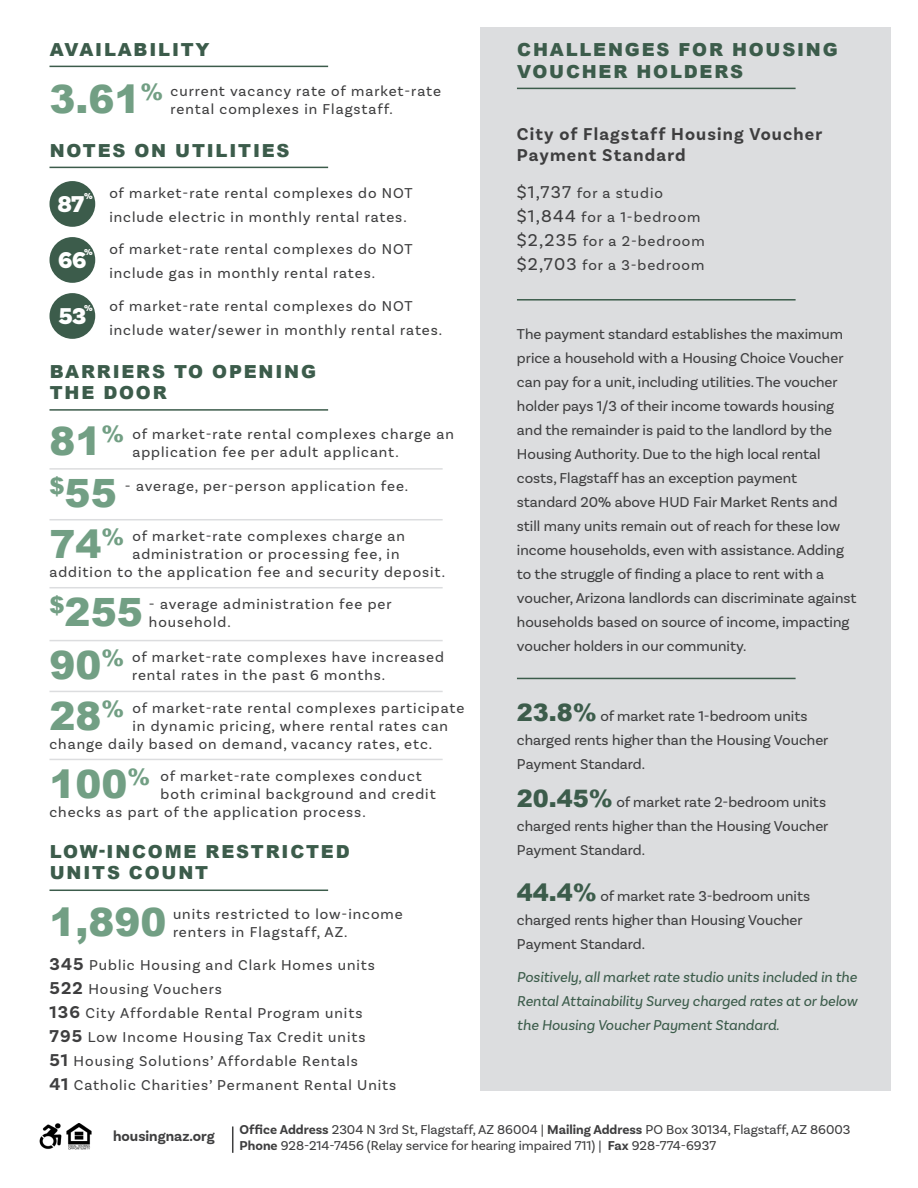
<style>
.page{position:relative;width:918px;height:1188px;background:#fff}
.page>*{position:absolute;margin:0;border:0;box-sizing:border-box;transform-origin:0 0}
.t1{font:900 39px "Arial";color:#729f84}
.t2{font:900 24px "Basic Sans";color:#fff}
.t3{font:900 22.8px "Arial";color:#729f84}
.t4{font:900 18px/21.6px "Arial";letter-spacing:.1em;color:#3c5c4b}
.t5{font:700 18px/21px "Basic Sans";letter-spacing:.065em;color:#3e3e3f}
.t6{font:15px/24px "Basic Sans";letter-spacing:.05em;color:#3e3e3f}
.t7{font:15px/24px "Basic Sans";color:#3e3e3f}
.t8{font:italic 15px/24px "Basic Sans";color:#3c5c4b;text-align:justify}
.t9{font:700 15px "Basic Sans";color:#3e3e3f}
.t10{font:13.5px "Basic Sans";color:#3e3e3f}
.t11{font:900 9px "Basic Sans";color:#fff}
.s1{font-weight:700;font-size:18px}
.s2{font-size:18px}
.s3{font-family:"Arial";font-weight:900;font-size:24px;color:#3c5c4b}
.s4{font-weight:700}
</style>
<div class="page">
<hr style="left:50px;top:468px;width:393px;height:2px;background:#dcdddf">
<hr style="left:50px;top:640px;width:393px;height:1px;background:#dcdddf">
<hr style="left:50px;top:691px;width:393px;height:1px;background:#dcdddf">
<hr style="left:50px;top:587px;width:393px;height:1px;background:#dcdddf">
<hr style="left:50px;top:519px;width:393px;height:1px;background:#dcdddf">
<div style="left:481px;top:27px;width:410px;height:1064px;background:#dcdddf"></div>
<hr style="left:517px;top:299px;width:279px;height:2px;background:#3c5c4b">
<hr style="left:517px;top:678px;width:279px;height:1px;background:#3c5c4b">
<img style="left:39px;top:1123px;width:53px;height:26px">
<svg style="left:232px;top:1126px;width:1px;height:27px"></svg>
<hr style="left:50px;top:409px;width:278px;height:2px;background:#3c5c4b">
<hr style="left:517px;top:88px;width:279px;height:1px;background:#3c5c4b">
<hr style="left:50px;top:167px;width:278px;height:1px;background:#3c5c4b">
<hr style="left:50px;top:890px;width:278px;height:1px;background:#3c5c4b">
<div style="left:50px;top:237px;width:45px;height:46px;background:#3c5c4b;border-radius:50%"></div>
<div style="left:50px;top:293px;width:45px;height:46px;background:#3c5c4b;border-radius:50%"></div>
<div style="left:50px;top:181px;width:45px;height:46px;background:#3c5c4b;border-radius:50%"></div>
<hr style="left:50px;top:759px;width:393px;height:1px;background:#dcdddf">
<hr style="left:50px;top:66px;width:278px;height:1px;background:#3c5c4b">
<p class="t4" style="left:50px;top:38px;width:161px">AVAILABILITY</p>
<p class="t6" style="left:171px;top:79px;width:272px">current vacancy rate of market-rate</p>
<p class="t3" style="left:141px;top:75px;width:24px">%</p>
<p class="t1" style="left:50px;top:70px;width:93px">3.61</p>
<p class="t6" style="left:171px;top:97px;width:224px">rental complexes in Flagstaff.</p>
<p class="t4" style="left:50px;top:139px;width:241px">NOTES ON UTILITIES</p>
<p class="t11" style="left:84px;top:191px;width:10px">%</p>
<p class="t6" style="left:109px;top:180px;width:305px">of market-rate rental complexes do NOT include electric in monthly rental rates.</p>
<p class="t2" style="left:57px;top:190px;width:28px">87</p>
<p class="t11" style="left:84px;top:247px;width:10px">%</p>
<p class="t6" style="left:109px;top:236px;width:305px">of market-rate rental complexes do NOT include gas in monthly rental rates.</p>
<p class="t2" style="left:59px;top:302px;width:29px">53</p>
<p class="t2" style="left:58px;top:246px;width:30px">66</p>
<p class="t11" style="left:84px;top:303px;width:10px">%</p>
<p class="t6" style="left:109px;top:294px;width:334px">of market-rate rental complexes do NOT include water/sewer in monthly rental rates.</p>
<p class="t4" style="left:50px;top:360px;width:268px">BARRIERS TO OPENING<br>THE DOOR</p>
<p class="t6" style="left:132px;top:422px;width:323px">of market-rate rental complexes charge an</p>
<p class="t3" style="left:102px;top:418px;width:24px">%</p>
<p class="t1" style="left:50px;top:413px;width:54px">81</p>
<p class="t6" style="left:132px;top:440px;width:268px">application fee per adult applicant.</p>
<p class="t3" style="left:50px;top:469px;width:17px">$</p>
<p class="t6" style="left:125px;top:473px;width:285px">- average, per-person application fee.</p>
<p class="t1" style="left:65px;top:465px;width:54px">55</p>
<p class="t1" style="left:50px;top:516px;width:76px">74<sup>%</sup></p>
<p class="t6" style="left:132px;top:524px;width:274px">of market-rate complexes charge an</p>
<p class="t6" style="left:132px;top:542px;width:268px">administration or processing fee, in</p>
<p class="t6" style="left:50px;top:560px;width:397px">addition to the application fee and security deposit.</p>
<p class="t1" style="left:50px;top:584px;width:95px"><sup>$</sup>255</p>
<p class="t6" style="left:149px;top:595px;width:244px;line-height:18px">- average administration fee per household.</p>
<p class="t3" style="left:102px;top:641px;width:24px">%</p>
<p class="t1" style="left:50px;top:637px;width:54px">90</p>
<p class="t6" style="left:132px;top:645px;width:314px">of market-rate complexes have increased</p>
<p class="t6" style="left:132px;top:663px;width:255px">rental rates in the past 6 months.</p>
<p class="t1" style="left:50px;top:688px;width:76px">28<sup>%</sup></p>
<p class="t6" style="left:132px;top:696px;width:333px">of market-rate rental complexes participate</p>
<p class="t6" style="left:132px;top:714px;width:317px">in dynamic pricing, where rental rates can</p>
<p class="t6" style="left:50px;top:732px;width:384px">change daily based on demand, vacancy rates, etc.</p>
<p class="t1" style="left:50px;top:756px;width:102px">100<sup>%</sup></p>
<p class="t6" style="left:161px;top:764px;width:263px">of market-rate complexes conduct</p>
<p class="t6" style="left:161px;top:782px;width:277px">both criminal background and credit</p>
<p class="t6" style="left:50px;top:800px;width:318px">checks as part of the application process.</p>
<p class="t4" style="left:50px;top:840px;width:301px">LOW-INCOME RESTRICTED<br>UNITS COUNT</p>
<p class="t6" style="left:173px;top:902px;width:231px">units restricted to low-income</p>
<p class="t1" style="left:50px;top:893px;width:119px">1,890</p>
<p class="t6" style="left:173px;top:920px;width:176px">renters in Flagstaff, AZ.</p>
<p class="t6" style="left:50px;top:953px;width:327px"><span class="s1">345</span> Public Housing and Clark Homes units</p>
<p class="t6" style="left:50px;top:977px;width:174px"><span class="s1">522</span> Housing Vouchers</p>
<p class="t6" style="left:50px;top:1001px;width:314px"><span class="s1">136</span> City Affordable Rental Program units</p>
<p class="t6" style="left:50px;top:1025px;width:318px"><span class="s1">795</span> Low Income Housing Tax Credit units</p>
<p class="t6" style="left:50px;top:1049px;width:310px"><span class="s1">51</span> Housing Solutions’ Affordable Rentals</p>
<p class="t6" style="left:50px;top:1073px;width:348px"><span class="s1">41</span> Catholic Charities’ Permanent Rental Units</p>
<p class="t4" style="left:517px;top:38px;width:322px">CHALLENGES FOR HOUSING<br>VOUCHER HOLDERS</p>
<p class="t5" style="left:517px;top:123px;width:307px">City of Flagstaff Housing Voucher<br>Payment Standard</p>
<p class="t6" style="left:517px;top:180px;width:148px"><span class="s2">$1,737</span> for a studio</p>
<p class="t6" style="left:517px;top:204px;width:185px"><span class="s2">$1,844</span> for a 1-bedroom</p>
<p class="t6" style="left:517px;top:228px;width:189px"><span class="s2">$2,235</span> for a 2-bedroom</p>
<p class="t6" style="left:517px;top:252px;width:189px"><span class="s2">$2,703</span> for a 3-bedroom</p>
<p class="t7" style="left:517px;top:322px;width:341px">The payment standard establishes the maximum price a household with a Housing Choice Voucher can pay for a unit, including utilities. The voucher holder pays 1/3 of their income towards housing and the remainder is paid to the landlord by the Housing Authority. Due to the high local rental costs, Flagstaff has an exception payment standard 20% above HUD Fair Market Rents and still many units remain out of reach for these low income households, even with assistance. Adding to the struggle of finding a place to rent with a voucher, Arizona landlords can discriminate against households based on source of income, impacting voucher holders in our community.</p>
<p class="t7" style="left:517px;top:704px;width:313px"><span class="s3">23.8%</span> of market rate 1-bedroom units charged rents higher than the Housing Voucher<br>Payment Standard.</p>
<p class="t7" style="left:517px;top:790px;width:313px"><span class="s3">20.45%</span> of market rate 2-bedroom units charged rents higher than the Housing Voucher<br>Payment Standard.</p>
<p class="t7" style="left:517px;top:884px;width:295px"><span class="s3">44.4%</span> of market rate 3-bedroom units charged rents higher than Housing Voucher<br>Payment Standard.</p>
<p class="t8" style="left:517px;top:965px;width:342px">Positively, all market rate studio units included in the Rental Attainability Survey charged rates at or below the Housing Voucher Payment Standard.</p>
<p class="t9" style="left:113px;top:1127px;width:103px">housingnaz.org</p>
<p class="t10" style="left:240px;top:1121px;width:612px"><span class="s4">Office Address</span> 2304 N 3rd St, Flagstaff, AZ 86004 | <span class="s4">Mailing Address</span> PO Box 30134, Flagstaff, AZ 86003</p>
<p class="t10" style="left:240px;top:1137px;width:478px"><span class="s4">Phone</span> 928-214-7456 (Relay service for hearing impaired 711) | <span class="s4">Fax</span> 928-774-6937</p>
</div>
